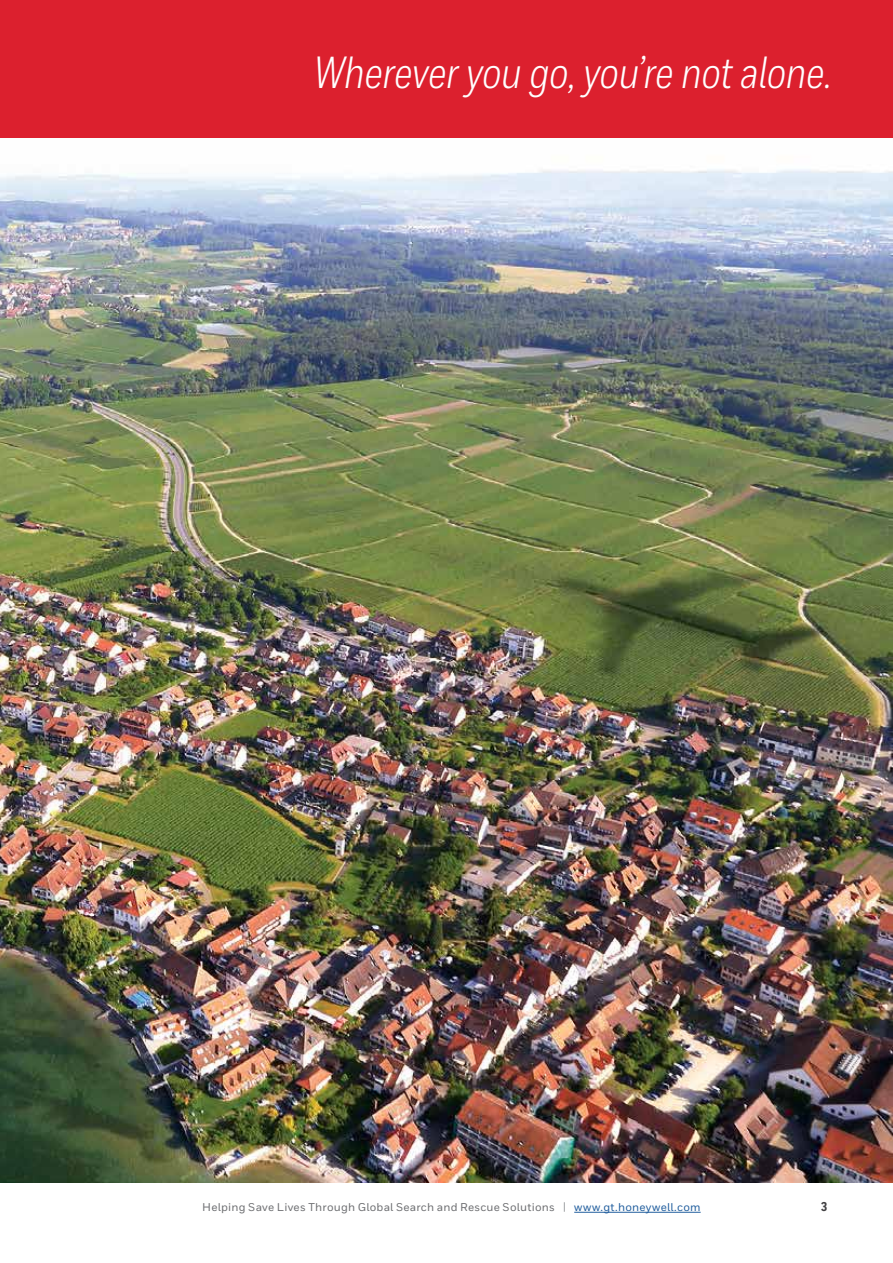
<style>
.page{position:relative;width:893px;height:1263px;background:#fff}
.page>*{position:absolute;margin:0;border:0;box-sizing:border-box;transform-origin:0 0}
.t1{font:italic 45px "Honeywell Cond";letter-spacing:-.01em;color:#fff}
.t2{font:800 12.75px "Honeywell Cond";color:#414042}
.t3{font:500 11.25px "Honeywell Sans";letter-spacing:.02em;color:#6d6e71}
.s1{font-size:11.4px;color:#939598}
.s2{color:#215e9e}
</style>
<div class="page">
<img style="left:0;top:137px;width:893px;height:1045px">
<div style="left:0;top:0;width:893px;height:137px;background:#dc202e"></div>
<hr style="left:574px;top:1212px;width:127px;height:1px;background:#215e9e">
<h1 class="t1" style="left:314px;top:45px;width:519px">Wherever you go, you’re not alone.</h1>
<p class="t3" style="left:202px;top:1200px;width:500px">Helping Save Lives Through Global Search and Rescue Solutions <span class="s1">|</span> <span class="s2">www.gt.honeywell.com</span></p>
<p class="t2" style="left:821px;top:1199px;width:8px">3</p>
</div>
